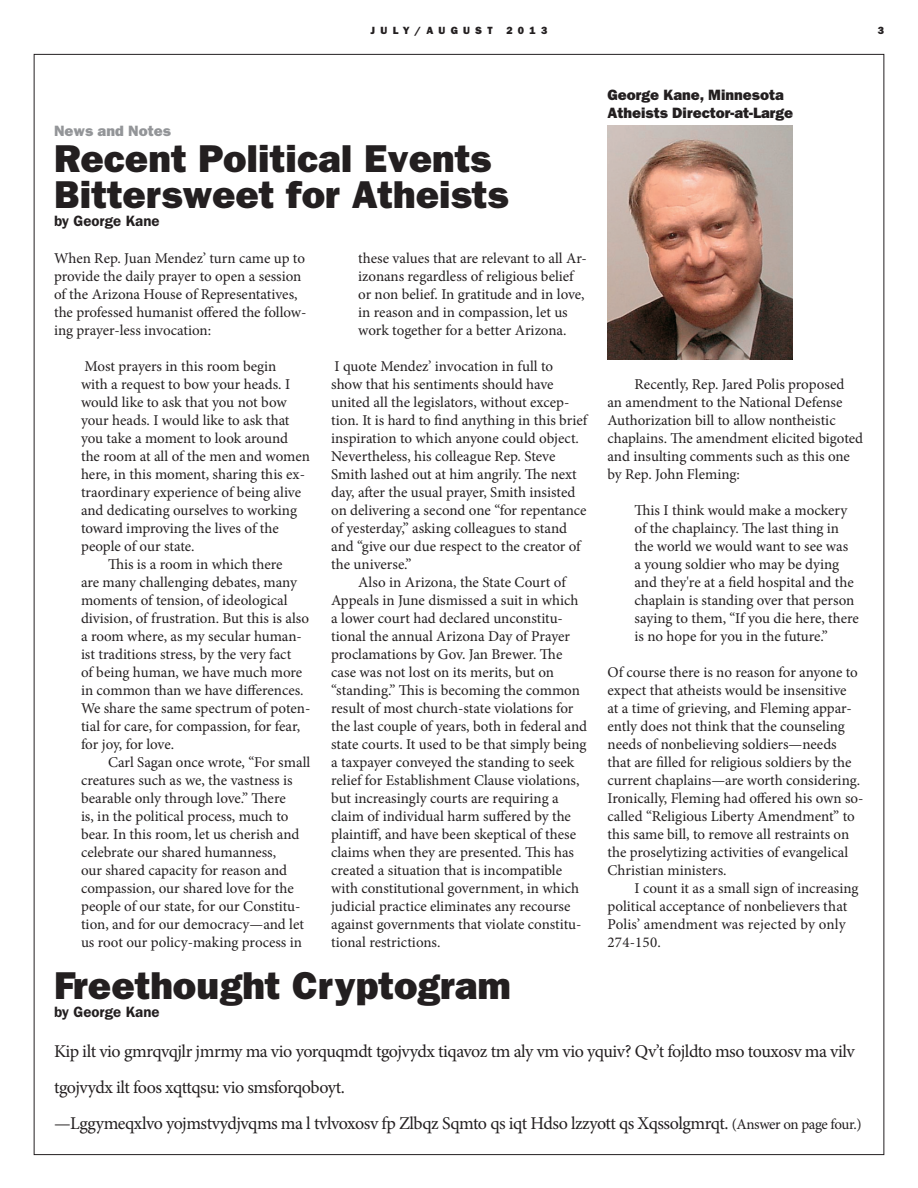
<style>
.page{position:relative;width:918px;height:1188px;background:#fff}
.page>*{position:absolute;margin:0;border:0;box-sizing:border-box;transform-origin:0 0}
.t1{font:39px/36px "ITC Franklin Gothic Std Hvy";color:#231f20}
.t2{font:18px/36px "Minion Pro";letter-spacing:-.025em;color:#231f20}
.t3{font:15px/18px "Minion Pro";letter-spacing:-.005em;color:#231f20}
.t4{font:15px/18px "ITC Franklin Gothic Std Hvy";color:#231f20}
.t5{font:600 15px "ITC Franklin Gothic Std";color:#231f20}
.t6{font:15px "ITC Franklin Gothic Std Hvy";color:#939598}
.t7{font:10.5px "ITC Franklin Gothic Std Hvy";letter-spacing:.5em;color:#231f20}
.s1{font-size:15px}
</style>
<div class="page">
<img style="left:608px;top:126px;width:184px;height:234px">
<p class="t7" style="left:371px;top:24px;width:124px">JULY/AUGUST</p>
<p class="t7" style="left:506px;top:24px;width:42px">2013</p>
<p class="t7" style="left:878px;top:24px;width:8px">3</p>
<p class="t6" style="left:54px;top:122px;width:118px">News and Notes</p>
<h1 class="t1" style="left:54px;top:141px;width:456px">Recent Political Events<br>Bittersweet for Atheists</h1>
<p class="t5" style="left:54px;top:212px;width:107px">by George Kane</p>
<p class="t3" style="left:54px;top:249px;width:254px">When Rep. Juan Mendez’ turn came up to provide the daily prayer to open a session of the Arizona House of Representatives, the professed humanist offered the follow&shy;ing prayer-less invocation:</p>
<p class="t3" style="left:84px;top:357px;width:194px">Most prayers in this room begin</p>
<p class="t3" style="left:81px;top:375px;width:211px">with a request to bow your heads. I</p>
<p class="t3" style="left:81px;top:393px;width:207px">would like to ask that you not bow</p>
<p class="t3" style="left:81px;top:411px;width:210px">your heads. I would like to ask that</p>
<p class="t3" style="left:81px;top:429px;width:209px">you take a moment to look around</p>
<p class="t3" style="left:81px;top:447px;width:230px">the room at all of the men and women</p>
<p class="t3" style="left:81px;top:465px;width:226px">here, in this moment, sharing this ex-</p>
<p class="t3" style="left:81px;top:483px;width:222px">traordinary experience of being alive</p>
<p class="t3" style="left:81px;top:501px;width:218px">and dedicating ourselves to working</p>
<p class="t3" style="left:81px;top:519px;width:199px">toward improving the lives of the</p>
<p class="t3" style="left:81px;top:537px;width:115px">people of our state.</p>
<p class="t3" style="left:108px;top:555px;width:176px">This is a room in which there</p>
<p class="t3" style="left:81px;top:573px;width:217px">are many challenging debates, many</p>
<p class="t3" style="left:81px;top:591px;width:208px">moments of tension, of ideological</p>
<p class="t3" style="left:81px;top:609px;width:230px">division, of frustration. But this is also</p>
<p class="t3" style="left:81px;top:627px;width:222px">a room where, as my secular human-</p>
<p class="t3" style="left:81px;top:645px;width:212px">ist traditions stress, by the very fact</p>
<p class="t3" style="left:81px;top:663px;width:223px">of being human, we have much more</p>
<p class="t3" style="left:81px;top:681px;width:224px">in common than we have differences.</p>
<p class="t3" style="left:81px;top:699px;width:231px">We share the same spectrum of poten-</p>
<p class="t3" style="left:81px;top:717px;width:221px">tial for care, for compassion, for fear,</p>
<p class="t3" style="left:81px;top:735px;width:95px">for joy, for love.</p>
<p class="t3" style="left:108px;top:753px;width:204px">Carl Sagan once wrote, “For small</p>
<p class="t3" style="left:81px;top:771px;width:213px">creatures such as we, the vastness is</p>
<p class="t3" style="left:81px;top:789px;width:206px">bearable only through love.” There</p>
<p class="t3" style="left:81px;top:807px;width:209px">is, in the political process, much to</p>
<p class="t3" style="left:81px;top:825px;width:220px">bear. In this room, let us cherish and</p>
<p class="t3" style="left:81px;top:843px;width:197px">celebrate our shared humanness,</p>
<p class="t3" style="left:81px;top:861px;width:208px">our shared capacity for reason and</p>
<p class="t3" style="left:81px;top:879px;width:214px">compassion, our shared love for the</p>
<p class="t3" style="left:81px;top:897px;width:221px">people of our state, for our Constitu-</p>
<p class="t3" style="left:81px;top:915px;width:225px">tion, and for our democracy—and let</p>
<p class="t3" style="left:81px;top:933px;width:223px">us root our policy-making process in</p>
<p class="t3" style="left:358px;top:249px;width:230px">these values that are relevant to all Ar&shy;izonans regardless of religious belief or non belief. In gratitude and in love, in reason and in compassion, let us work together for a better Arizona.</p>
<p class="t3" style="left:331px;top:357px;width:257px">I quote Mendez’ invocation in full to<br>show that his sentiments should have united all the legislators, without excep&shy;tion. It is hard to find anything in this brief inspiration to which anyone could object.<br>Nevertheless, his colleague Rep. Steve Smith lashed out at him angrily. The next day, after the usual prayer, Smith insisted on delivering a second one “for repentance of yesterday,” asking colleagues to stand and “give our due respect to the creator of the universe.”</p>
<p class="t3" style="left:331px;top:573px;width:257px;text-indent:27px">Also in Arizona, the State Court of Appeals in June dismissed a suit in which a lower court had declared unconstitu&shy;tional the annual Arizona Day of Prayer proclamations by Gov. Jan Brewer. The case was not lost on its merits, but on “standing.” This is becoming the common result of most church-state violations for the last couple of years, both in federal and state courts. It used to be that simply being a taxpayer conveyed the standing to seek relief for Establishment Clause violations, but increasingly courts are requiring a claim of individual harm suffered by the plaintiff, and have been skeptical of these claims when they are presented. This has created a situation that is incompatible with constitutional government, in which judicial practice eliminates any recourse against governments that violate constitu&shy;tional restrictions.</p>
<p class="t4" style="left:608px;top:86px;width:187px">George Kane, Minnesota<br>Atheists Director-at-Large</p>
<p class="t3" style="left:608px;top:375px;width:257px;text-indent:27px">Recently, Rep. Jared Polis proposed<br>an amendment to the National Defense Authorization bill to allow nontheistic chaplains. The amendment elicited bigoted and insulting comments such as this one by Rep. John Fleming:</p>
<p class="t3" style="left:635px;top:501px;width:226px">This I think would make a mockery of the chaplaincy. The last thing in the world we would want to see was<br>a young soldier who may be dying and they're at a field hospital and the chaplain is standing over that person saying to them, “If you die here, there is no hope for you in the future.”</p>
<p class="t3" style="left:608px;top:663px;width:258px">Of course there is no reason for anyone to expect that atheists would be insensitive<br>at a time of grieving, and Fleming appar&shy;ently does not think that the counseling needs of nonbelieving soldiers—needs that are filled for religious soldiers by the current chaplains—are worth considering.<br>Ironically, Fleming had offered his own so&shy;called “Religious Liberty Amendment” to this same bill, to remove all restraints on the proselytizing activities of evangelical Christian ministers.</p>
<p class="t3" style="left:608px;top:879px;width:253px;text-indent:27px">I count it as a small sign of increasing political acceptance of nonbelievers that<br>Polis’ amendment was rejected by only<br>274-150.</p>
<h1 class="t1" style="left:54px;top:967px;width:459px">Freethought Cryptogram</h1>
<p class="t5" style="left:54px;top:1003px;width:107px">by George Kane</p>
<p class="t2" style="left:54px;top:1033px;width:809px">Kip ilt vio gmrqvqjlr jmrmy ma vio yorquqmdt tgojvydx tiqavoz tm aly vm vio yquiv? Qv’t fojldto mso touxosv ma vilv tgojvydx ilt foos xqttqsu: vio smsforqoboyt.<br>—Lggymeqxlvo yojmstvydjvqms ma l tvlvoxosv fp Zlbqz Sqmto qs iqt Hdso lzzyott qs Xqssolgmrqt. <span class="s1">(Answer on page four.)</span></p>
</div>
